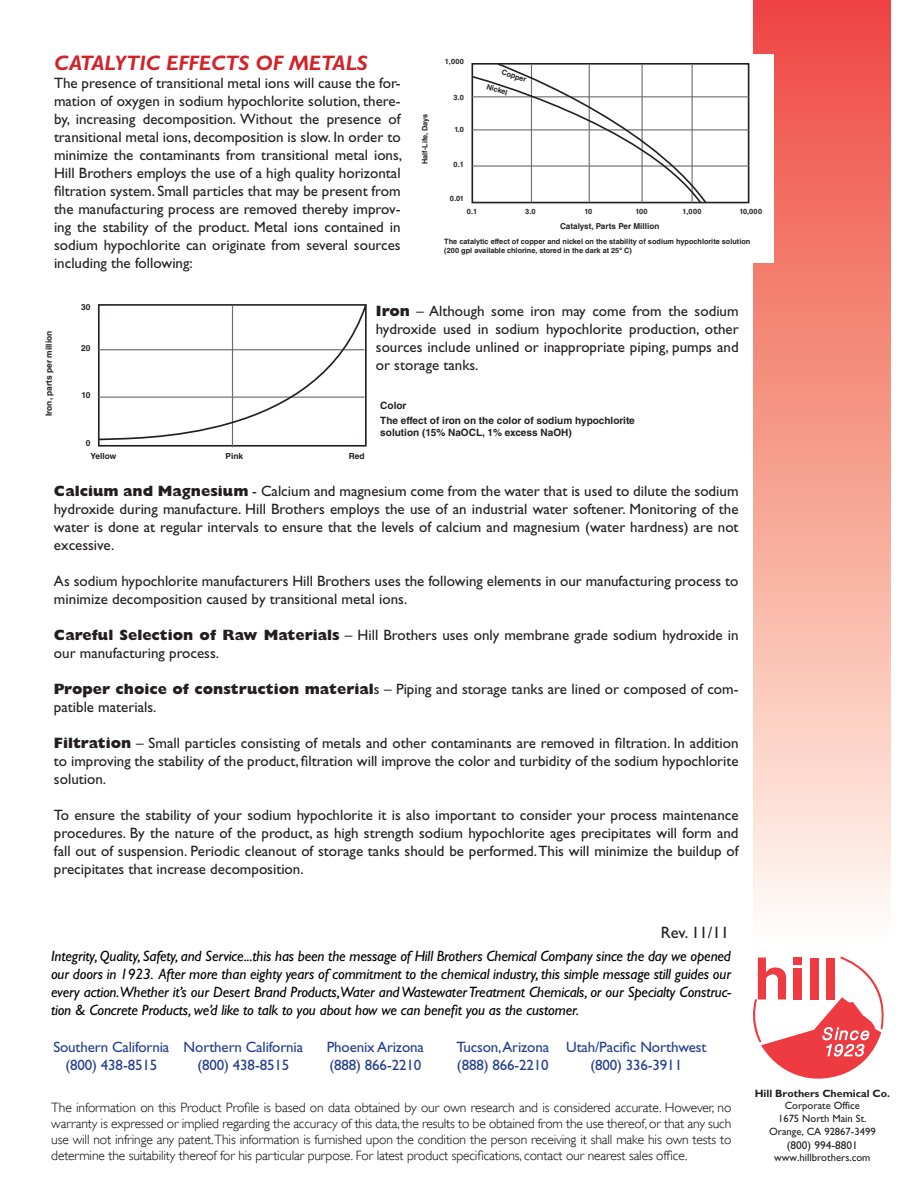
<style>
.page{position:relative;width:918px;height:1188px;background:#fff}
.page>*{position:absolute;margin:0;border:0;box-sizing:border-box;transform-origin:0 0}
.t1{font:italic 700 21px "Gill Sans";color:#d1232a}
.t2{font:16.5px "Gill Sans";color:#231f20}
.t3{font:15px/18px "Gill Sans";color:#231f20;text-align:justify}
.t4{font:italic 15px/18px "Gill Sans";letter-spacing:-.01em;color:#000;text-align:justify}
.t5{font:15px "Gill Sans";letter-spacing:-.01em;color:#253f8e}
.t6{font:300 13.5px/16.2px "Gill Sans";letter-spacing:-.01em;color:#000;text-align:justify}
.t7{font:11.4px "Gill Sans";color:#231f20}
.t8{font:10.65px/12.8px "Gill Sans";color:#231f20;text-align:center}
.t9{font:700 10.65px "Gill Sans";color:#231f20}
.t10{font:700 10.05px/12px "Helvetica LT Std";color:#231f20}
.t11{font:700 8.4px "Helvetica LT Std";color:#231f20}
.t12{font:700 8.1px "Helvetica LT Std";color:#231f20}
.t13{font:700 7.35px/8.9px "Helvetica LT Std";color:#231f20}
.s1{font-weight:800}
</style>
<div class="page">
<svg style="left:753px;top:956px;width:131px;height:123px"></svg>
<div style="left:754px;top:0;width:136px;height:945px;background:linear-gradient(to bottom,#ef4639,#fffcf0)"></div>
<div style="left:98px;top:304px;width:269px;height:143px;border:2px solid #231f20"></div>
<hr style="left:232px;top:305px;width:1px;height:142px;background:#6c6d70">
<svg style="left:98px;top:304px;width:269px;height:138px"></svg>
<div style="left:419px;top:54px;width:354px;height:208px;background:#fff"></div>
<hr style="left:472px;top:96px;width:277px;height:1px;background:#6c6d70">
<hr style="left:472px;top:129px;width:277px;height:1px;background:#6c6d70">
<hr style="left:472px;top:165px;width:277px;height:2px;background:#6c6d70">
<svg style="left:471px;top:63px;width:237px;height:141px"></svg>
<h1 class="t1" style="left:54px;top:51px;width:315px">CATALYTIC EFFECTS OF METALS</h1>
<p class="t3" style="left:54px;top:74px;width:350px">The presence of transitional metal ions will cause the for&shy;mation of oxygen in sodium hypochlorite solution, there&shy;by, increasing decomposition. Without the presence of transitional metal ions, decomposition is slow. In order to minimize the contaminants from transitional metal ions, Hill Brothers employs the use of a high quality horizontal filtration system. Small particles that may be present from the manufacturing process are removed thereby improv&shy;ing the stability of the product. Metal ions contained in sodium hypochlorite can originate from several sources including the following:</p>
<p class="t11" style="left:374px;top:215px;width:11px">30</p>
<p class="t13" style="left:420px;top:164px;width:52px;rotate:-90deg">Half-Life, Days</p>
<p class="t13" style="left:445px;top:57px;width:20px">1,000</p>
<p class="t13" style="left:454px;top:93px;width:12px">3.0</p>
<p class="t13" style="left:455px;top:125px;width:11px">1.0</p>
<p class="t13" style="left:454px;top:160px;width:12px">0.1</p>
<p class="t13" style="left:503px;top:67px;width:27px;rotate:18deg">Copper</p>
<p class="t13" style="left:488px;top:82px;width:23px;rotate:18deg">Nickel</p>
<p class="t13" style="left:450px;top:194px;width:15px">0.01</p>
<p class="t13" style="left:444px;top:237px;width:308px">The catalytic effect of copper and nickel on the stability of sodium hypochlorite solution (200 gpl available chlorine, stored in the dark at 25º C)</p>
<p class="t13" style="left:467px;top:207px;width:12px">0.1</p>
<p class="t13" style="left:525px;top:207px;width:12px">3.0</p>
<p class="t13" style="left:584px;top:207px;width:9px">10</p>
<p class="t13" style="left:635px;top:207px;width:14px">100</p>
<p class="t13" style="left:683px;top:207px;width:20px">1,000</p>
<p class="t13" style="left:739px;top:207px;width:24px">10,000</p>
<p class="t12" style="left:560px;top:221px;width:101px">Catalyst, Parts Per Million</p>
<p class="t11" style="left:44px;top:416px;width:87px;rotate:-90deg">Iron, parts per million</p>
<p class="t11" style="left:81px;top:301px;width:11px">30</p>
<p class="t11" style="left:81px;top:343px;width:11px">20</p>
<p class="t11" style="left:82px;top:390px;width:10px">10</p>
<p class="t11" style="left:86px;top:438px;width:6px">0</p>
<p class="t11" style="left:91px;top:451px;width:27px">Yellow</p>
<p class="t11" style="left:225px;top:451px;width:19px">Pink</p>
<p class="t11" style="left:349px;top:451px;width:17px">Red</p>
<p class="t3" style="left:376px;top:302px;width:364px"><span class="s1">Iron</span> – Although some iron may come from the sodium hydroxide used in sodium hypochlorite production, other sources include unlined or inappropriate piping, pumps and or storage tanks.</p>
<p class="t11" style="left:374px;top:303px;width:10px">10</p>
<p class="t11" style="left:383px;top:364px;width:27px">Yellow</p>
<p class="t10" style="left:380px;top:399px;width:28px">Color</p>
<p class="t10" style="left:380px;top:414px;width:256px">The effect of iron on the color of sodium hypochlorite solution (15% NaOCL, 1% excess NaOH)</p>
<p class="t3" style="left:54px;top:482px;width:686px"><span class="s1">Calcium and Magnesium</span> - Calcium and magnesium come from the water that is used to dilute the sodium hydroxide during manufacture. Hill Brothers employs the use of an industrial water softener. Monitoring of the water is done at regular intervals to ensure that the levels of calcium and magnesium (water hardness) are not excessive.</p>
<p class="t3" style="left:54px;top:572px;width:686px">As sodium hypochlorite manufacturers Hill Brothers uses the following elements in our manufacturing process to minimize decomposition caused by transitional metal ions.</p>
<p class="t3" style="left:54px;top:626px;width:686px"><span class="s1">Careful Selection of Raw Materials</span> – Hill Brothers uses only membrane grade sodium hydroxide in our manufacturing process.</p>
<p class="t3" style="left:54px;top:680px;width:686px"><span class="s1">Proper choice of construction material</span>s – Piping and storage tanks are lined or composed of com&shy;patible materials.</p>
<p class="t3" style="left:54px;top:734px;width:686px"><span class="s1">Filtration</span> – Small particles consisting of metals and other contaminants are removed in filtration. In addition to improving the stability of the product, filtration will improve the color and turbidity of the sodium hypochlorite solution.</p>
<p class="t3" style="left:54px;top:806px;width:686px">To ensure the stability of your sodium hypochlorite it is also important to consider your process maintenance procedures. By the nature of the product, as high strength sodium hypochlorite ages precipitates will form and fall out of suspension. Periodic cleanout of storage tanks should be performed. This will minimize the buildup of precipitates that increase decomposition.</p>
<p class="t10" style="left:88px;top:486px;width:28px">Color</p>
<p class="t10" style="left:88px;top:500px;width:256px">The effect of iron on the color of sodium hypochlorite</p>
<p class="t2" style="left:661px;top:923px;width:70px">Rev. 11/11</p>
<p class="t4" style="left:51px;top:947px;width:682px">Integrity, Quality, Safety, and Service...this has been the message of Hill Brothers Chemical Company since the day we opened our doors in 1923. After more than eighty years of commitment to the chemical industry, this simple message still guides our every action.Whether it’s our Desert Brand Products,Water and Wastewater Treatment Chemicals, or our Specialty Construc&shy;tion &amp; Concrete Products, we’d like to talk to you about how we can benefit you as the customer.</p>
<p class="t5" style="left:53px;top:1039px;width:251px">Southern California Northern California</p>
<p class="t5" style="left:327px;top:1039px;width:99px">Phoenix Arizona</p>
<p class="t5" style="left:457px;top:1039px;width:251px">Tucson,Arizona Utah/Pacific Northwest</p>
<p class="t5" style="left:65px;top:1057px;width:93px">(800) 438-8515</p>
<p class="t5" style="left:197px;top:1057px;width:93px">(800) 438-8515</p>
<p class="t5" style="left:329px;top:1057px;width:93px">(888) 866-2210</p>
<p class="t5" style="left:457px;top:1057px;width:93px">(888) 866-2210</p>
<p class="t5" style="left:590px;top:1057px;width:93px">(800) 336-3911</p>
<p class="t6" style="left:51px;top:1099px;width:682px">The information on this Product Profile is based on data obtained by our own research and is considered accurate. However, no warranty is expressed or implied regarding the accuracy of this data, the results to be obtained from the use thereof, or that any such use will not infringe any patent. This information is furnished upon the condition the person receiving it shall make his own tests to determine the suitability thereof for his particular purpose. For latest product specifications, contact our nearest sales office.</p>
<p class="t9" style="left:755px;top:1087px;width:137px">Hill Brothers Chemical Co.</p>
<p class="t8" style="left:769px;top:1100px;width:108px">Corporate Office<br>1675 North Main St.<br>Orange, CA 92867-3499</p>
<p class="t7" style="left:787px;top:1138px;width:72px">(800) 994-8801</p>
<p class="t8" style="left:774px;top:1152px;width:98px">www.hillbrothers.com</p>
</div>
